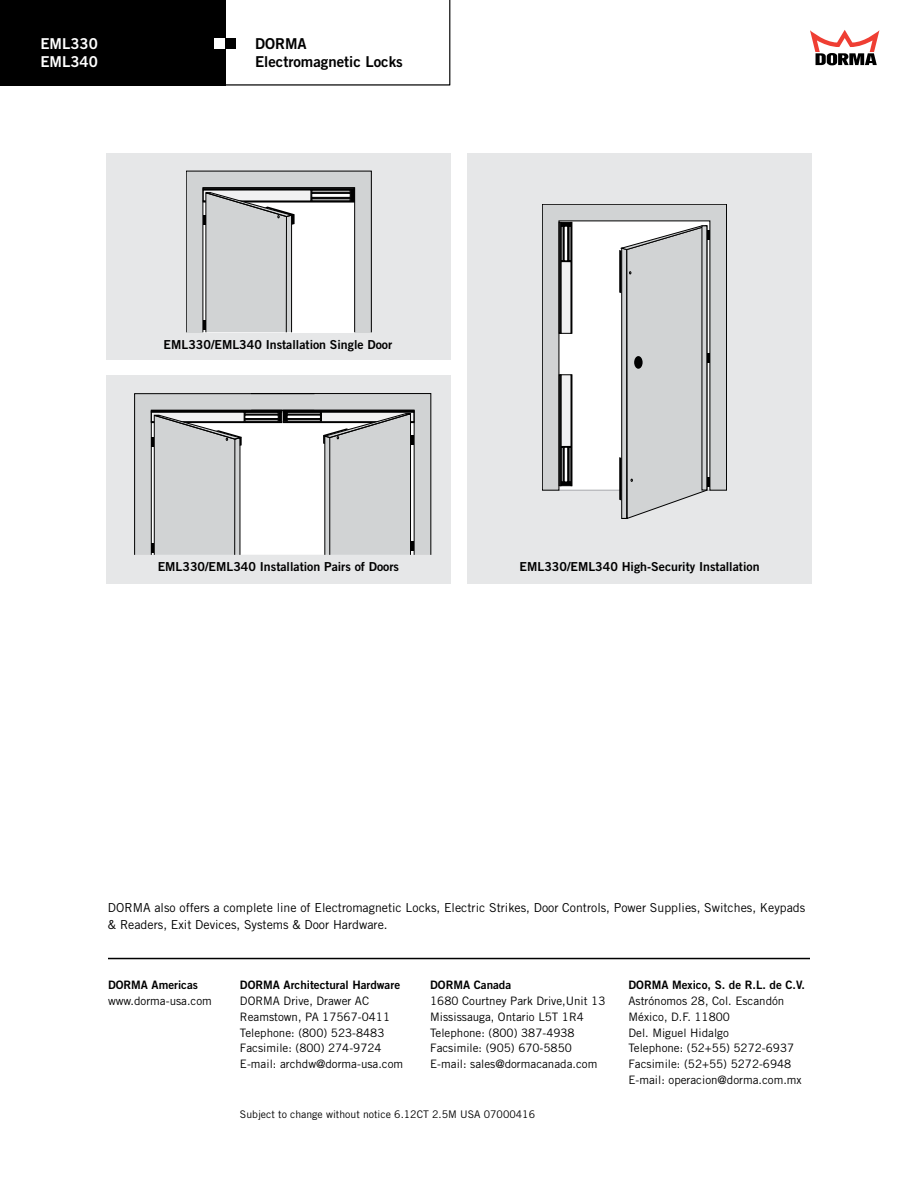
<style>
.page{position:relative;width:918px;height:1188px;background:#fff}
.page>*{position:absolute;margin:0;border:0;box-sizing:border-box;transform-origin:0 0}
.t1{font:15px/18px "Trade Gothic LT Std Bd 2";color:#000}
.t2{font:15px/18px "Trade Gothic LT Std Bd 2";color:#fff}
.t3{font:12.3px/17px "Trade Gothic LT Std";color:#000}
.t4{font:12.3px "Trade Gothic LT Std Bd 2";color:#000}
.t5{font:11.7px/15.8px "Trade Gothic LT Std";color:#000}
.t6{font:11.7px "Trade Gothic LT Std Bd 2";color:#000}
.t7{font:10.5px "Trade Gothic LT Std";color:#000}
</style>
<div class="page">
<svg style="left:225px;top:0;width:225px;height:85px"></svg>
<div style="left:0;top:0;width:225px;height:85px;background:#000"></div>
<div style="left:225px;top:38px;width:11px;height:11px;background:#000"></div>
<div style="left:214px;top:38px;width:11px;height:11px;background:#fff"></div>
<div style="left:106px;top:153px;width:344px;height:207px;background:#e6e7e8"></div>
<div style="left:186px;top:171px;width:185px;height:161px;background:#d1d3d4"></div>
<div style="left:186px;top:171px;width:186px;height:161px;border:1px solid #000"></div>
<div style="left:203px;top:188px;width:152px;height:144px;background:#fff"></div>
<div style="left:311px;top:190px;width:40px;height:11px;background:#0c0c0c"></div>
<hr style="left:351px;top:190px;width:4px;height:11px;background:#000">
<svg style="left:312px;top:193px;width:38px;height:4px"></svg>
<div style="left:312px;top:190px;width:38px;height:2px;background:#fff;border:1px solid #000"></div>
<div style="left:312px;top:199px;width:38px;height:2px;background:#fff;border:1px solid #000"></div>
<div style="left:203px;top:201px;width:152px;height:1px;border:1px solid #000"></div>
<div style="left:203px;top:188px;width:152px;height:144px;border:1px solid #000"></div>
<svg style="left:203px;top:189px;width:108px;height:143px"></svg>
<div style="left:106px;top:376px;width:345px;height:208px;background:#e6e7e8"></div>
<svg style="left:134px;top:393px;width:297px;height:162px;background:#cccdce"></svg>
<div style="left:467px;top:153px;width:345px;height:431px;background:#e6e7e8"></div>
<svg style="left:542px;top:204px;width:185px;height:287px;background:#e0e1e1"></svg>
<svg style="left:561px;top:262px;width:10px;height:72px"></svg>
<svg style="left:561px;top:222px;width:10px;height:3px"></svg>
<div style="left:560px;top:222px;width:1px;height:112px;border:1px solid #000"></div>
<div style="left:571px;top:222px;width:1px;height:112px;border:1px solid #000"></div>
<div style="left:561px;top:225px;width:10px;height:37px;background:#000"></div>
<svg style="left:564px;top:226px;width:4px;height:35px"></svg>
<div style="left:561px;top:226px;width:2px;height:35px;background:#fff;border:1px solid #000"></div>
<hr style="left:569px;top:226px;width:2px;height:35px;background:#fff">
<svg style="left:561px;top:374px;width:11px;height:72px"></svg>
<div style="left:561px;top:446px;width:10px;height:37px;background:#000"></div>
<svg style="left:561px;top:483px;width:10px;height:3px"></svg>
<svg style="left:564px;top:447px;width:4px;height:35px"></svg>
<div style="left:561px;top:447px;width:2px;height:35px;background:#fff;border:1px solid #000"></div>
<hr style="left:569px;top:447px;width:2px;height:35px;background:#fff">
<div style="left:560px;top:375px;width:1px;height:111px;border:1px solid #000"></div>
<div style="left:571px;top:375px;width:1px;height:111px;border:1px solid #000"></div>
<div style="left:559px;top:375px;width:1px;height:111px;border:1px solid #000"></div>
<div style="left:559px;top:222px;width:1px;height:112px;border:1px solid #000"></div>
<svg style="left:619px;top:225px;width:91px;height:294px;background:#c5c7c8"></svg>
<div style="left:634px;top:356px;width:9px;height:13px;background:#000;border-radius:50%"></div>
<hr style="left:108px;top:958px;width:702px;height:1px;background:#000">
<svg style="left:810px;top:30px;width:69px;height:35px"></svg>
<p class="t2" style="left:80px;top:34px;width:11px">1<br>2</p>
<p class="t2" style="left:40px;top:34px;width:59px">EML330<br>EML340</p>
<p class="t1" style="left:255px;top:34px;width:149px">DORMA<br>Electromagnetic Locks</p>
<p class="t4" style="left:164px;top:337px;width:230px">EML330/EML340 Installation Single Door</p>
<p class="t4" style="left:158px;top:559px;width:243px">EML330/EML340 Installation Pairs of Doors</p>
<p class="t4" style="left:520px;top:559px;width:241px">EML330/EML340 High-Security Installation</p>
<p class="t3" style="left:108px;top:899px;width:699px">DORMA also offers a complete line of Electromagnetic Locks, Electric Strikes, Door Controls, Power Supplies, Switches, Keypads &amp; Readers, Exit Devices, Systems &amp; Door Hardware.</p>
<p class="t6" style="left:108px;top:978px;width:92px">DORMA Americas</p>
<p class="t5" style="left:108px;top:993px;width:105px">www.dorma-usa.com</p>
<p class="t6" style="left:240px;top:978px;width:162px">DORMA Architectural Hardware</p>
<p class="t5" style="left:240px;top:993px;width:165px">DORMA Drive, Drawer AC<br>Reamstown, PA 17567-0411<br>Telephone: (800) 523-8483<br>Facsimile: (800) 274-9724<br>E-mail: archdw@dorma-usa.com</p>
<p class="t6" style="left:430px;top:978px;width:83px">DORMA Canada</p>
<p class="t5" style="left:430px;top:993px;width:177px">1680 Courtney Park Drive,Unit 13<br>Mississauga, Ontario L5T 1R4<br>Telephone: (800) 387-4938<br>Facsimile: (905) 670-5850<br>E-mail: sales@dormacanada.com</p>
<p class="t7" style="left:240px;top:1108px;width:297px">Subject to change without notice 6.12CT 2.5M USA 07000416</p>
<p class="t6" style="left:629px;top:978px;width:178px">DORMA Mexico, S. de R.L. de C.V.</p>
<p class="t5" style="left:629px;top:993px;width:175px">Astrónomos 28, Col. Escandón<br>México, D.F. 11800<br>Del. Miguel Hidalgo<br>Telephone: (52+55) 5272-6937<br>Facsimile: (52+55) 5272-6948<br>E-mail: operacion@dorma.com.mx</p>
</div>
